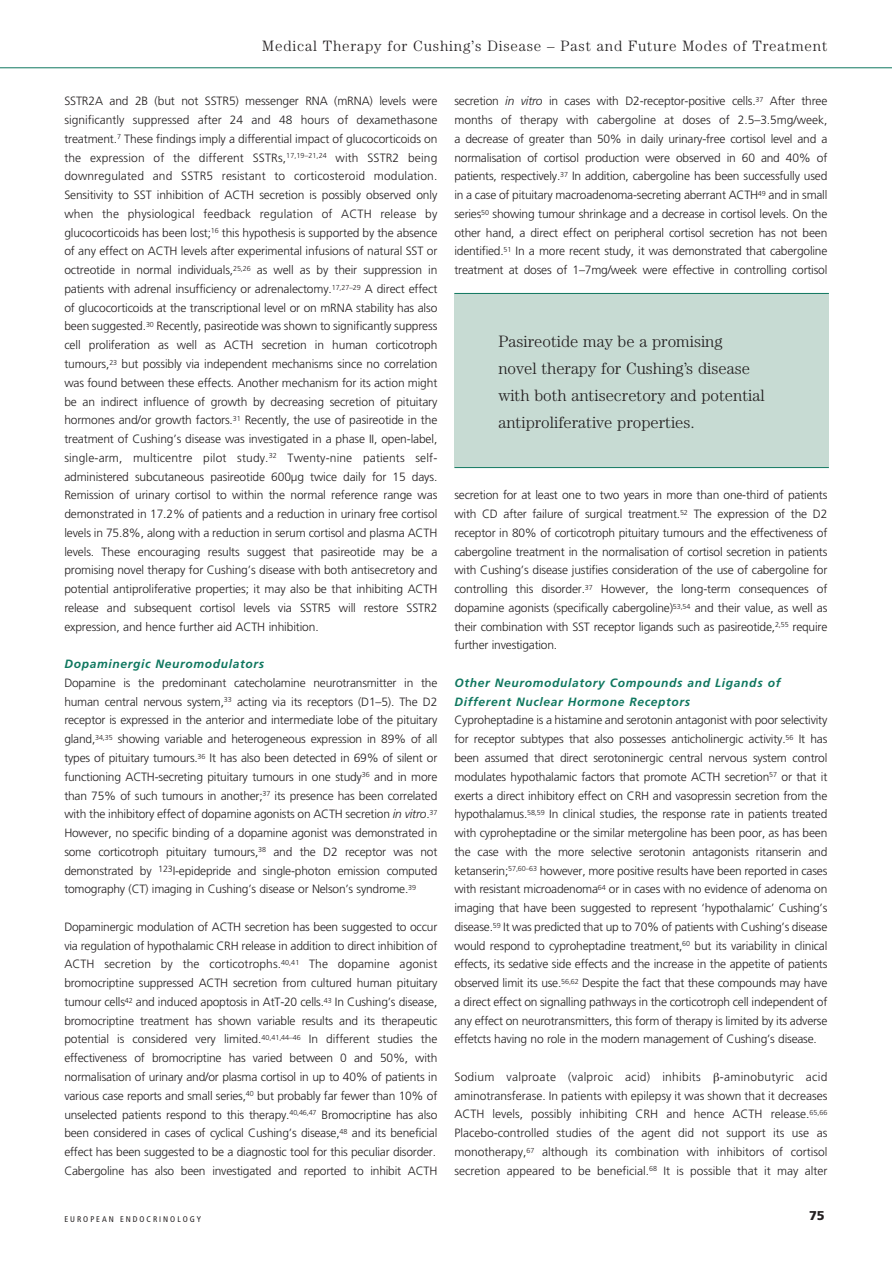
<style>
.page{position:relative;width:892px;height:1262px;background:#fff}
.page>*{position:absolute;margin:0;border:0;box-sizing:border-box;transform-origin:0 0}
.t1{font:300 16.5px/27px "Century";color:#231f20}
.t2{font:300 15px "Century";letter-spacing:.05em;color:#231f20}
.t3{font:900 12.75px "Frutiger";color:#231f20}
.t4{font:300 12px/18.8px "Frutiger";letter-spacing:-.015em;color:#231f20;text-align:justify}
.t5{font:300 12px "Frutiger";letter-spacing:.02em;color:#231f20}
.t6{font:condensed 8.25px "Frutiger";letter-spacing:.24em;color:#231f20}
.s1{font-weight:700;font-style:italic;color:#0f775f}
.s2{font-style:italic}
</style>
<div class="page">
<svg style="left:0;top:67px;width:891px;height:402px"></svg>
<p class="t2" style="left:262px;top:40px;width:566px">Medical Therapy for Cushing’s Disease – Past and Future Modes of Treatment</p>
<p class="t4" style="left:64px;top:93px;width:374px">SSTR2A and 2B (but not SSTR5) messenger RNA (mRNA) levels were significantly suppressed after 24 and 48 hours of dexamethasone treatment.<sup>7</sup> These findings imply a differential impact of glucocorticoids on the expression of the different SSTRs,<sup>17,19–21,24</sup> with SSTR2 being downregulated and SSTR5 resistant to corticosteroid modulation.<br>Sensitivity to SST inhibition of ACTH secretion is possibly observed only when the physiological feedback regulation of ACTH release by glucocorticoids has been lost;<sup>16</sup> this hypothesis is supported by the absence of any effect on ACTH levels after experimental infusions of natural SST or octreotide in normal individuals,<sup>25,26</sup> as well as by their suppression in patients with adrenal insufficiency or adrenalectomy.<sup>17,27–29</sup> A direct effect of glucocorticoids at the transcriptional level or on mRNA stability has also been suggested.<sup>30</sup> Recently, pasireotide was shown to significantly suppress cell proliferation as well as ACTH secretion in human corticotroph tumours,<sup>23</sup> but possibly via independent mechanisms since no correlation was found between these effects. Another mechanism for its action might be an indirect influence of growth by decreasing secretion of pituitary hormones and/or growth factors.<sup>31</sup> Recently, the use of pasireotide in the treatment of Cushing’s disease was investigated in a phase II, open-label, single-arm, multicentre pilot study.<sup>32</sup> Twenty-nine patients self&shy;administered subcutaneous pasireotide 600µg twice daily for 15 days.<br>Remission of urinary cortisol to within the normal reference range was demonstrated in 17.2% of patients and a reduction in urinary free cortisol levels in 75.8%, along with a reduction in serum cortisol and plasma ACTH levels. These encouraging results suggest that pasireotide may be a promising novel therapy for Cushing’s disease with both antisecretory and potential antiproliferative properties; it may also be that inhibiting ACTH release and subsequent cortisol levels via SSTR5 will restore SSTR2 expression, and hence further aid ACTH inhibition.</p>
<p class="t4" style="left:64px;top:655px;width:374px;text-align:left"><span class="s1">Dopaminergic Neuromodulators<br></span>Dopamine is the predominant catecholamine neurotransmitter in the human central nervous system,<sup>33</sup> acting via its receptors (D1–5). The D2 receptor is expressed in the anterior and intermediate lobe of the pituitary gland,<sup>34,35</sup> showing variable and heterogeneous expression in 89% of all types of pituitary tumours.<sup>36</sup> It has also been detected in 69% of silent or functioning ACTH-secreting pituitary tumours in one study<sup>36</sup> and in more than 75% of such tumours in another;<sup>37</sup> its presence has been correlated with the inhibitory effect of dopamine agonists on ACTH secretion <span class="s2">in vitro</span>.<sup>37<br></sup>However, no specific binding of a dopamine agonist was demonstrated in some corticotroph pituitary tumours,<sup>38</sup> and the D2 receptor was not demonstrated by <sup>123</sup>I-epidepride and single-photon emission computed tomography (CT) imaging in Cushing’s disease or Nelson’s syndrome.<sup>39</sup></p>
<p class="t4" style="left:64px;top:918px;width:374px">Dopaminergic modulation of ACTH secretion has been suggested to occur via regulation of hypothalamic CRH release in addition to direct inhibition of ACTH secretion by the corticotrophs.<sup>40,41</sup> The dopamine agonist bromocriptine suppressed ACTH secretion from cultured human pituitary tumour cells<sup>42</sup> and induced apoptosis in AtT-20 cells.<sup>43</sup> In Cushing’s disease, bromocriptine treatment has shown variable results and its therapeutic potential is considered very limited.<sup>40,41,44–46</sup> In different studies the effectiveness of bromocriptine has varied between 0 and 50%, with normalisation of urinary and/or plasma cortisol in up to 40% of patients in various case reports and small series,<sup>40</sup> but probably far fewer than 10% of unselected patients respond to this therapy.<sup>40,46,47</sup> Bromocriptine has also been considered in cases of cyclical Cushing’s disease,<sup>48</sup> and its beneficial effect has been suggested to be a diagnostic tool for this peculiar disorder.<br>Cabergoline has also been investigated and reported to inhibit ACTH</p>
<p class="t4" style="left:454px;top:93px;width:374px">secretion <span class="s2">in vitro</span> in cases with D2-receptor-positive cells.<sup>37</sup> After three months of therapy with cabergoline at doses of 2.5–3.5mg/week, a decrease of greater than 50% in daily urinary-free cortisol level and a normalisation of cortisol production were observed in 60 and 40% of patients, respectively.<sup>37</sup> In addition, cabergoline has been successfully used in a case of pituitary macroadenoma-secreting aberrant ACTH<sup>49</sup> and in small series<sup>50</sup> showing tumour shrinkage and a decrease in cortisol levels. On the other hand, a direct effect on peripheral cortisol secretion has not been identified.<sup>51</sup> In a more recent study, it was demonstrated that cabergoline treatment at doses of 1–7mg/week were effective in controlling cortisol</p>
<p class="t1" style="left:498px;top:329px;width:267px">Pasireotide may be a promising novel therapy for Cushing’s disease with both antisecretory and potential antiproliferative properties.</p>
<p class="t4" style="left:454px;top:486px;width:374px">secretion for at least one to two years in more than one-third of patients with CD after failure of surgical treatment.<sup>52</sup> The expression of the D2 receptor in 80% of corticotroph pituitary tumours and the effectiveness of cabergoline treatment in the normalisation of cortisol secretion in patients with Cushing’s disease justifies consideration of the use of cabergoline for controlling this disorder.<sup>37</sup> However, the long-term consequences of dopamine agonists (specifically cabergoline)<sup>53,54</sup> and their value, as well as their combination with SST receptor ligands such as pasireotide,<sup>2,55</sup> require further investigation.</p>
<p class="t4" style="left:454px;top:674px;width:374px;text-align:left"><span class="s1">Other Neuromodulatory Compounds and Ligands of Different Nuclear Hormone Receptors<br></span>Cyproheptadine is a histamine and serotonin antagonist with poor selectivity for receptor subtypes that also possesses anticholinergic activity.<sup>56</sup> It has been assumed that direct serotoninergic central nervous system control modulates hypothalamic factors that promote ACTH secretion<sup>57</sup> or that it exerts a direct inhibitory effect on CRH and vasopressin secretion from the hypothalamus.<sup>58,59</sup> In clinical studies, the response rate in patients treated with cyproheptadine or the similar metergoline has been poor, as has been the case with the more selective serotonin antagonists ritanserin and ketanserin;<sup>57,60–63</sup> however, more positive results have been reported in cases with resistant microadenoma<sup>64</sup> or in cases with no evidence of adenoma on imaging that have been suggested to represent ‘hypothalamic’ Cushing’s disease.<sup>59</sup> It was predicted that up to 70% of patients with Cushing’s disease would respond to cyproheptadine treatment,<sup>60</sup> but its variability in clinical effects, its sedative side effects and the increase in the appetite of patients observed limit its use.<sup>56,62</sup> Despite the fact that these compounds may have a direct effect on signalling pathways in the corticotroph cell independent of any effect on neurotransmitters, this form of therapy is limited by its adverse effetcts having no role in the modern management of Cushing’s disease.</p>
<p class="t5" style="left:454px;top:1071px;width:248px">Sodium valproate (valproic acid) inhibits</p>
<p class="t4" style="left:454px;top:1068px;width:374px;text-indent:265px">-aminobutyric acid aminotransferase. In patients with epilepsy it was shown that it decreases ACTH levels, possibly inhibiting CRH and hence ACTH release.<sup>65,66<br></sup>Placebo-controlled studies of the agent did not support its use as monotherapy,<sup>67</sup> although its combination with inhibitors of cortisol secretion appeared to be beneficial.<sup>68</sup> It is possible that it may alter</p>
<p class="t6" style="left:64px;top:1215px;width:138px">EUROPEAN ENDOCRINOLOGY</p>
<p class="t3" style="left:808px;top:1210px;width:17px">75</p>
</div>
